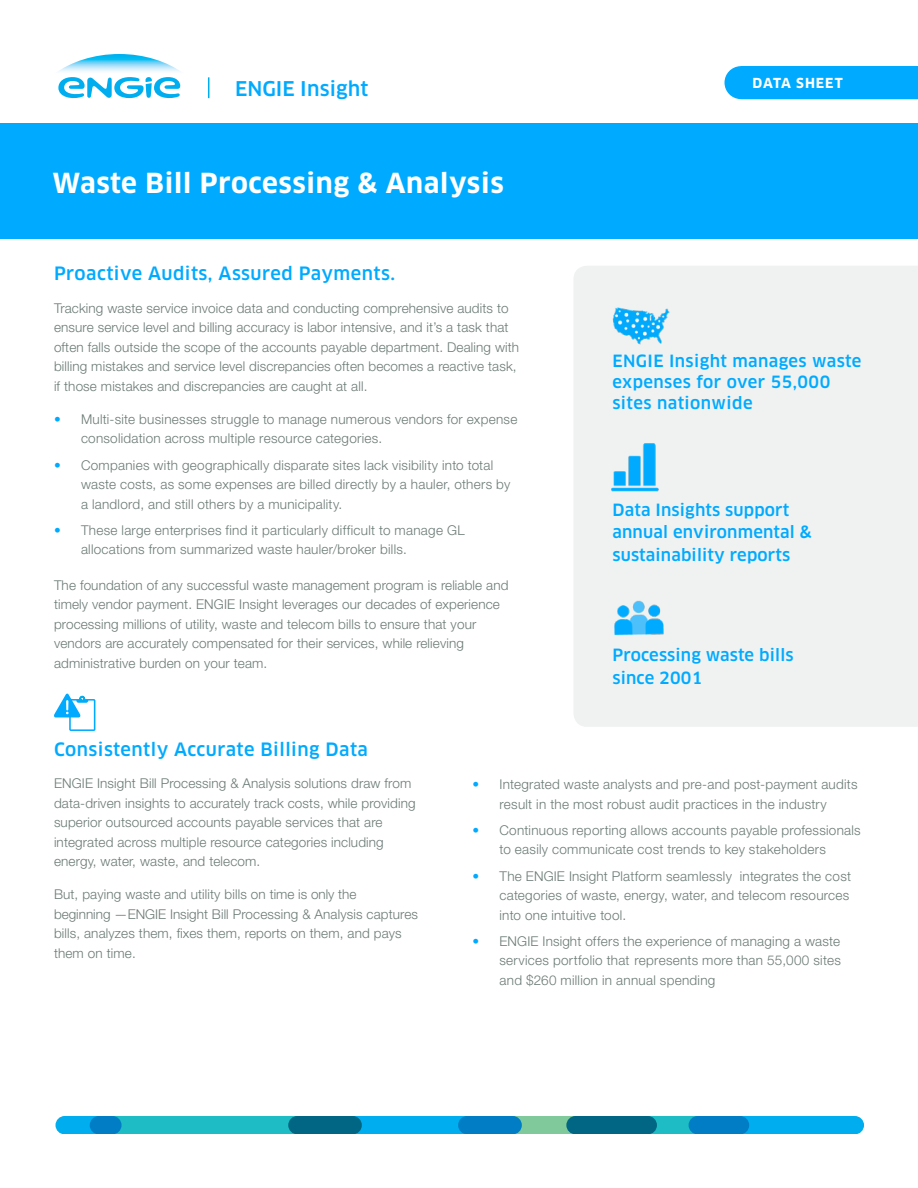
<style>
.page{position:relative;width:918px;height:1188px;background:#fff}
.page>*{position:absolute;margin:0;border:0;box-sizing:border-box;transform-origin:0 0}
.t1{font:700 27px "Clan OT";letter-spacing:.025em;color:#fff}
.t2{font:500 19.8px "Clan OT";letter-spacing:.005em;color:#0af}
.t3{font:500 18px "Clan OT";letter-spacing:.025em;color:#0af}
.t4{font:500 16.5px/22.5px "Clan OT";letter-spacing:.01em;color:#0af}
.t5{font:300 13.5px/19.5px "Helvetica Neue LT Std";letter-spacing:.01em;color:#6b7a76}
.t6{font:300 13.5px/19.5px "Helvetica Neue";letter-spacing:.02em;color:#6b7a76}
.t7{font:700 13.5px "Clan OT";letter-spacing:.065em;color:#fff}
.s1{color:#0af}
.s2{font-family:"Helvetica Neue LT Std"}
</style>
<div class="page">
<div style="left:0;top:123px;width:918px;height:115px;background:#0af"></div>
<div style="left:574px;top:266px;width:344px;height:461px;background:#eff2f1"></div>
<img style="left:58px;top:54px;width:123px;height:18px">
<svg style="left:58px;top:77px;width:122px;height:21px"></svg>
<svg style="left:208px;top:77px;width:1px;height:21px"></svg>
<div style="left:725px;top:66px;width:193px;height:33px;background:#0af"></div>
<svg style="left:54px;top:693px;width:41px;height:38px"></svg>
<img style="left:610px;top:296px;width:63px;height:53px">
<img style="left:610px;top:439px;width:52px;height:55px">
<img style="left:606px;top:588px;width:60px;height:53px">
<div style="left:731px;top:1116px;width:133px;height:18px;background:#00adee;border-radius:9px"></div>
<div style="left:639px;top:1116px;width:68px;height:18px;background:#1ebcc5;border-radius:9px"></div>
<div style="left:503px;top:1116px;width:82px;height:18px;background:#80c99b;border-radius:9px"></div>
<div style="left:566px;top:1116px;width:91px;height:18px;background:#006683;border-radius:9px"></div>
<div style="left:343px;top:1116px;width:133px;height:18px;background:#00adee;border-radius:9px"></div>
<div style="left:103px;top:1116px;width:204px;height:18px;background:#1ebcc5;border-radius:9px"></div>
<div style="left:56px;top:1116px;width:52px;height:18px;background:#00adee;border-radius:9px"></div>
<div style="left:458px;top:1116px;width:64px;height:18px;background:#007dc4;border-radius:9px"></div>
<div style="left:288px;top:1116px;width:74px;height:18px;background:#006683;border-radius:9px"></div>
<div style="left:90px;top:1116px;width:32px;height:18px;background:#007dc4;border-radius:9px"></div>
<div style="left:689px;top:1116px;width:60px;height:18px;background:#007dc4;border-radius:9px"></div>
<h2 class="t2" style="left:235px;top:77px;width:135px">ENGIE Insight</h2>
<p class="t7" style="left:752px;top:75px;width:92px">DATA SHEET</p>
<h1 class="t1" style="left:52px;top:167px;width:453px">Waste Bill Processing &amp; Analysis</h1>
<h3 class="t3" style="left:54px;top:263px;width:343px">Proactive Audits, Assured Payments.</h3>
<p class="t5" style="left:54px;top:298px;width:467px">Tracking waste service invoice data and conducting comprehensive audits to ensure service level and billing accuracy is labor intensive, and it’s a task that often falls outside the scope of the accounts payable department. Dealing with billing mistakes and service level discrepancies often becomes a reactive task, if those mistakes and discrepancies are caught at all.</p>
<p class="t6" style="left:81px;top:409px;width:438px;text-indent:-27px"><span class="s1">•</span> Multi-site businesses struggle to manage numerous vendors for expense consolidation across multiple resource categories.</p>
<p class="t6" style="left:81px;top:455px;width:431px;text-indent:-27px"><span class="s1">•</span> Companies with geographically disparate sites lack visibility into total waste costs, as some expenses are billed directly by a hauler, others by a landlord, and still others by a municipality.</p>
<p class="t6" style="left:81px;top:520px;width:385px;text-indent:-27px"><span class="s1">•</span> These large enterprises find it particularly difficult to manage GL allocations from summarized waste hauler/broker bills.</p>
<p class="t5" style="left:54px;top:575px;width:456px">The foundation of any successful waste management program is reliable and timely vendor payment. ENGIE Insight leverages our decades of experience processing millions of utility, waste and telecom bills to ensure that your vendors are accurately compensated for their services, while relieving administrative burden on your team.</p>
<h3 class="t3" style="left:54px;top:739px;width:315px">Consistently Accurate Billing Data</h3>
<p class="t4" style="left:612px;top:351px;width:251px;line-height:21px">ENGIE Insight manages waste expenses for over 55,000 sites nationwide</p>
<p class="t4" style="left:612px;top:499px;width:201px">Data Insights support annual environmental &amp; sustainability reports</p>
<p class="t4" style="left:612px;top:644px;width:183px">Processing waste bills since 2001</p>
<p class="t5" style="left:54px;top:773px;width:363px">ENGIE Insight Bill Processing &amp; Analysis solutions draw from data-driven insights to accurately track costs, while providing superior outsourced accounts payable services that are integrated across multiple resource categories including energy, water, waste, and telecom.</p>
<p class="t5" style="left:54px;top:884px;width:366px">But, paying waste and utility bills on time is only the<br>beginning —ENGIE Insight Bill Processing &amp; Analysis captures bills, analyzes them, fixes them, reports on them, and pays them on time.</p>
<p class="t6" style="left:472px;top:774px;width:387px;text-align:center"><span class="s1">•</span> Integrated waste analysts and pre-and post-payment audits result in the most robust audit practices in the industry</p>
<p class="t6" style="left:472px;top:820px;width:390px;text-align:center"><span class="s1">•</span> Continuous reporting allows accounts payable professionals to easily communicate cost trends to key stakeholders</p>
<p class="t6" style="left:500px;top:866px;width:353px;text-indent:-27px"><span class="s1">•</span> The <span class="s2">ENGIE Insight</span> Platform seamlessly integrates the cost categories of waste, energy, water, and telecom resources into one intuitive tool.</p>
<p class="t6" style="left:500px;top:931px;width:343px;text-align:justify;text-indent:-27px"><span class="s1">•</span> <span class="s2">ENGIE Insight</span> offers the experience of managing a waste services portfolio that represents more than 55,000 sites and $260 million in annual spending</p>
</div>
